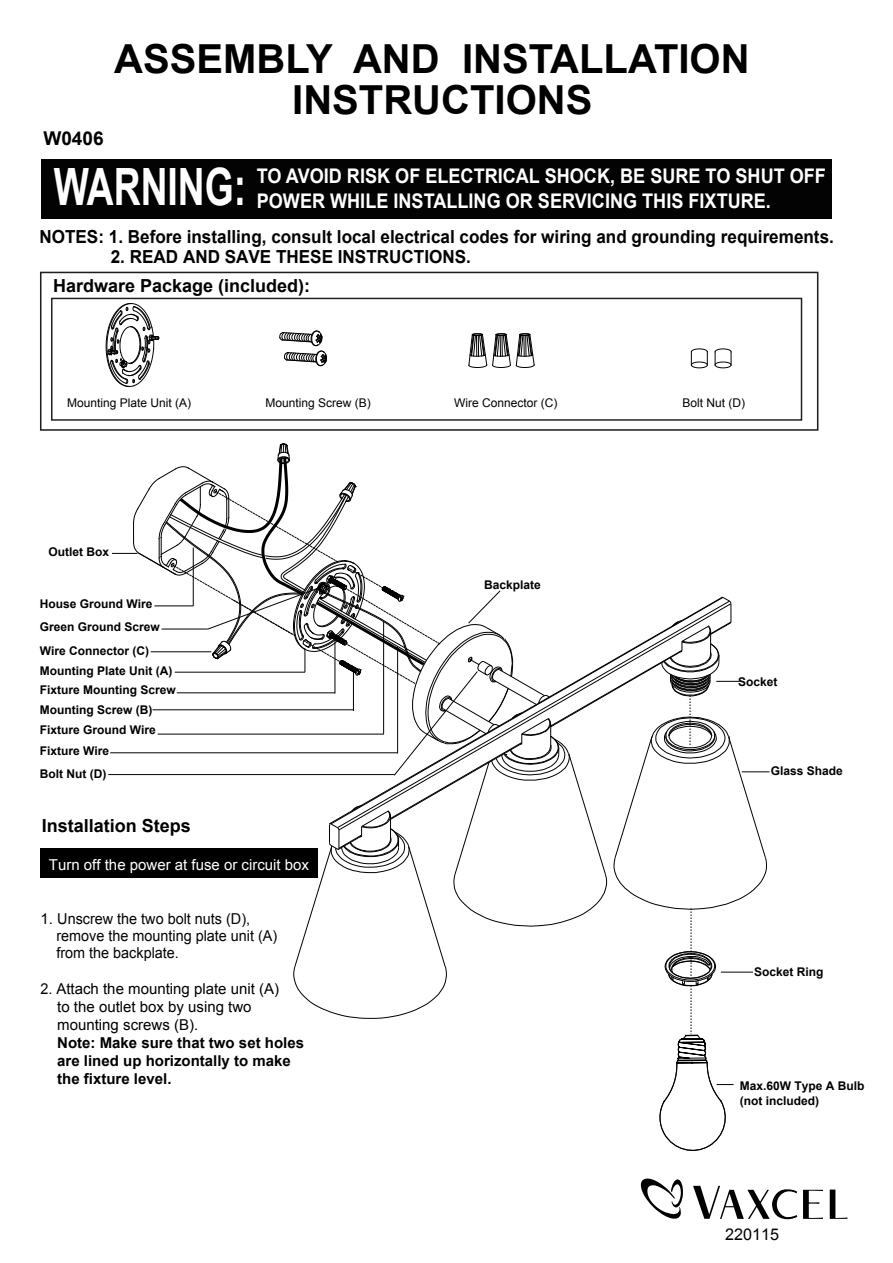
<style>
.page{position:relative;width:893px;height:1263px;background:#fff}
.page>*{position:absolute;margin:0;border:0;box-sizing:border-box;transform-origin:0 0}
.t1{font:700 51.45px "Arial";color:#fff;scale:.72 1}
.t2{font:700 40.05px/41.1px "Arial";color:#000;text-align:center}
.t3{font:700 20.4px "Arial";color:#fff;scale:.9 1}
.t4{font:700 20.1px/24.2px "Arial";color:#fff;scale:.9 1}
.t5{font:700 19.05px "Arial";color:#030303}
.t6{font:700 18px/28.8px "Arial";color:#030303;scale:.95 1}
.t7{font:700 18px "Arial";color:#000}
.t8{font:16.2px "Arial";color:#000}
.t9{font:15px/17.2px "Arial";color:#030303;scale:.96 1}
.t10{font:15px/18px "Arial";color:#000}
.t11{font:700 15px/18px "Arial";color:#000}
.t12{font:15px "Arial";color:#fff}
.t13{font:700 12px/19.8px "Arial";color:#000}
.t14{font:12px "Arial";color:#000}
.s1{color:#000}
.s2{color:#030303}
</style>
<div class="page">
<div style="left:40px;top:272px;width:778px;height:159px;border:2px solid #211e20"></div>
<div style="left:51px;top:298px;width:751px;height:123px;border:1px solid #211e20"></div>
<svg style="left:468px;top:333px;width:67px;height:35px"></svg>
<svg style="left:279px;top:331px;width:48px;height:35px"></svg>
<svg style="left:691px;top:348px;width:17px;height:20px"></svg>
<svg style="left:715px;top:348px;width:17px;height:20px"></svg>
<svg style="left:106px;top:303px;width:53px;height:84px"></svg>
<div style="left:40px;top:849px;width:278px;height:29px;background:#000"></div>
<div style="left:41px;top:160px;width:790px;height:59px;background:#030303"></div>
<hr style="left:110px;top:752px;width:287px;height:1px;background:#030303">
<hr style="left:108px;top:774px;width:287px;height:1px;background:#030303">
<svg style="left:112px;top:444px;width:657px;height:707px"></svg>
<svg style="left:830px;top:1189px;width:17px;height:30px"></svg>
<svg style="left:693px;top:1186px;width:104px;height:33px"></svg>
<svg style="left:803px;top:1190px;width:20px;height:29px"></svg>
<svg style="left:641px;top:1178px;width:42px;height:41px"></svg>
<h3 class="t5" style="left:43px;top:126px;width:62px">W0406</h3>
<h2 class="t2" style="left:114px;top:40px;width:637px">ASSEMBLY AND INSTALLATION<br>INSTRUCTIONS</h2>
<h3 class="t3" style="left:250px;top:162px;width:646px">TO AVOID RISK OF ELECTRICAL SHOCK, BE SURE TO SHUT OFF</h3>
<h1 class="t1" style="left:54px;top:153px;width:269px">WARNING:</h1>
<h3 class="t4" style="left:257px;top:165px;width:634px">TO AVOID RISK OF ELECTRICAL SHOCK, BE SURE TO SHUT OFF<br>POWER WHILE INSTALLING OR SERVICING THIS FIXTURE.</h3>
<h3 class="t6" style="left:39px;top:223px;width:838px">NOTES: 1. Before installing, consult local electrical codes for wiring and grounding requirements.</h3>
<h3 class="t6" style="left:53px;top:243px;width:441px;text-indent:58px">2. READ AND SAVE THESE INSTRUCTIONS.<br>Hardware Package (included):</h3>
<h3 class="t3" style="left:250px;top:184px;width:602px">POWER BEFORE INSTALLING OR SERVICING THIS FIXTURE.</h3>
<p class="t14" style="left:67px;top:395px;width:126px">Mounting Plate Unit (A)</p>
<p class="t14" style="left:265px;top:395px;width:107px">Mounting Screw (B)</p>
<p class="t14" style="left:454px;top:395px;width:105px">Wire Connector (C)</p>
<p class="t14" style="left:682px;top:395px;width:64px">Bolt Nut (D)</p>
<p class="t13" style="left:49px;top:542px;width:62px">Outlet Box</p>
<p class="t13" style="left:40px;top:593px;width:122px;line-height:23.1px">House Ground Wire<br>Green Ground Screw</p>
<p class="t13" style="left:40px;top:641px;width:134px">Wire Connector (C)<br>Mounting Plate Unit (A)</p>
<p class="t13" style="left:40px;top:681px;width:138px">Fixture Mounting Screw</p>
<p class="t13" style="left:40px;top:700px;width:114px">Mounting Screw (B)</p>
<p class="t13" style="left:40px;top:720px;width:118px">Fixture Ground Wire</p>
<p class="t13" style="left:40px;top:740px;width:71px;line-height:22.6px">Fixture Wire<br>Bolt Nut (D)</p>
<h3 class="t7" style="left:42px;top:814px;width:151px">Installation Steps</h3>
<p class="t12" style="left:49px;top:855px;width:262px">Turn off the power at fuse or circuit box</p>
<p class="t9" style="left:56px;top:910px;width:232px;text-indent:-16px"><span class="s1">1.</span> Unscrew the two bolt nuts (D), remove the mounting plate unit (A) from the backplate.</p>
<p class="t10" style="left:57px;top:979px;width:223px;text-indent:-17px"><span class="s2">2.</span> Attach the mounting plate unit (A) to the outlet box by using two mounting screws (B).</p>
<p class="t11" style="left:57px;top:1034px;width:248px">Note: Make sure that two set holes are lined up horizontally to make the fixture level.</p>
<p class="t13" style="left:484px;top:575px;width:58px">Backplate</p>
<p class="t13" style="left:738px;top:672px;width:41px">Socket</p>
<p class="t13" style="left:771px;top:762px;width:74px">Glass Shade</p>
<p class="t13" style="left:754px;top:963px;width:71px">Socket Ring</p>
<p class="t13" style="left:740px;top:1079px;width:126px;line-height:14.4px">Max.60W Type A Bulb (not included)</p>
<h3 class="t8" style="left:725px;top:1224px;width:55px">220115</h3>
</div>
